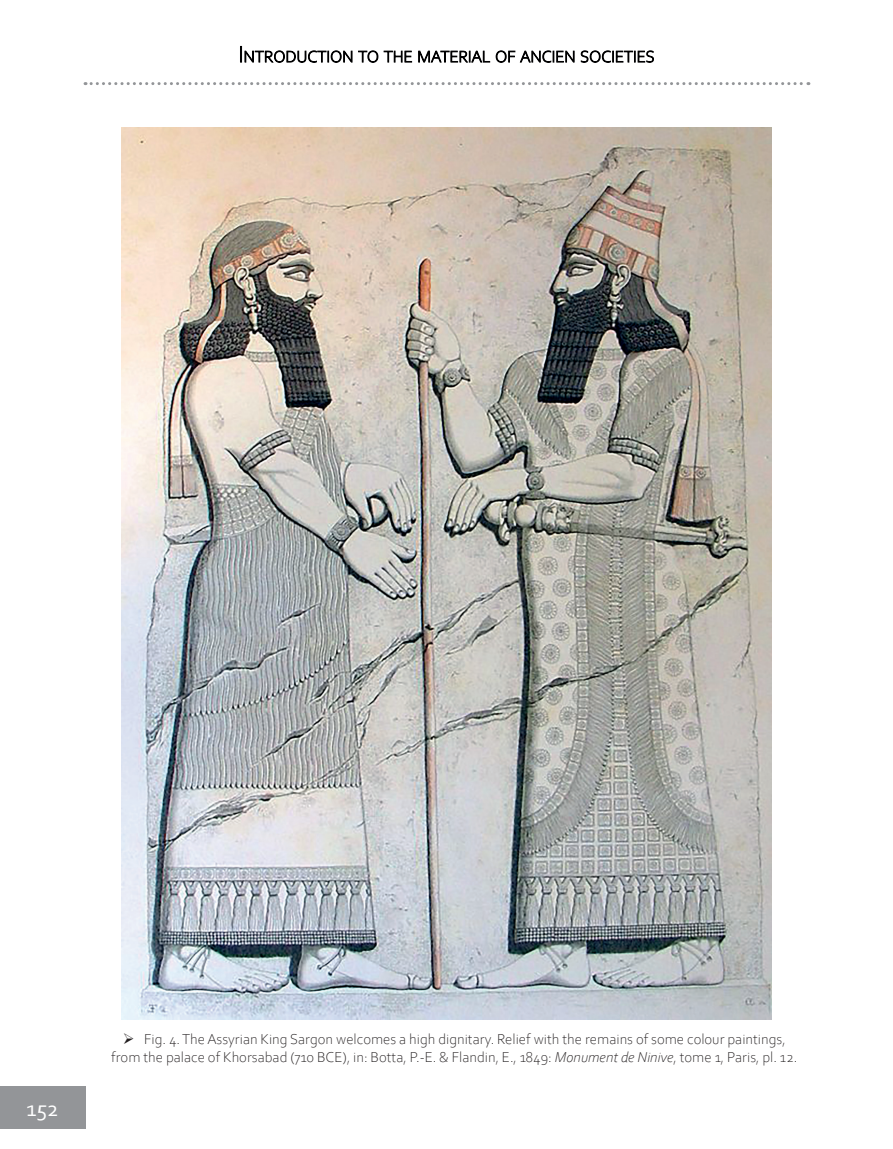
<style>
.page{position:relative;width:893px;height:1149px;background:#fff}
.page>*{position:absolute;margin:0;border:0;box-sizing:border-box;transform-origin:0 0}
.t1{font:22.5px "Corbel";color:#fff}
.t2{font:300 16.8px "Corbel";color:#000001}
.t3{font:300 15px/18px "Corbel";color:#231f20}
.s1{font-size:24px}
.s2{font-style:italic}
</style>
<div class="page">
<div style="left:0;top:1085px;width:85px;height:43px;background:#939598"></div>
<svg style="left:85px;top:82px;width:724px;height:3px"></svg>
<img style="left:121px;top:128px;width:650px;height:891px">
<p class="t2" style="left:238px;top:46px;width:418px"><span class="s1">I</span>NTRODUCTION TO THE MATERIAL OF ANCI EN SOCI ETI ES</p>
<h1 class="t1" style="left:26px;top:1094px;width:34px">152</h1>
<p class="t3" style="left:111px;top:1029px;width:688px;text-indent:33px">Fig. 4. The Assyrian King Sargon welcomes a high dignitary. Relief with the remains of some colour paintings, from the palace of Khorsabad (710 BCE), in: Botta, P.-E. &amp; Flandin, E., 1849: <span class="s2">Monument de Ninive</span>, tome 1, Paris, pl. 12.</p>
</div>
